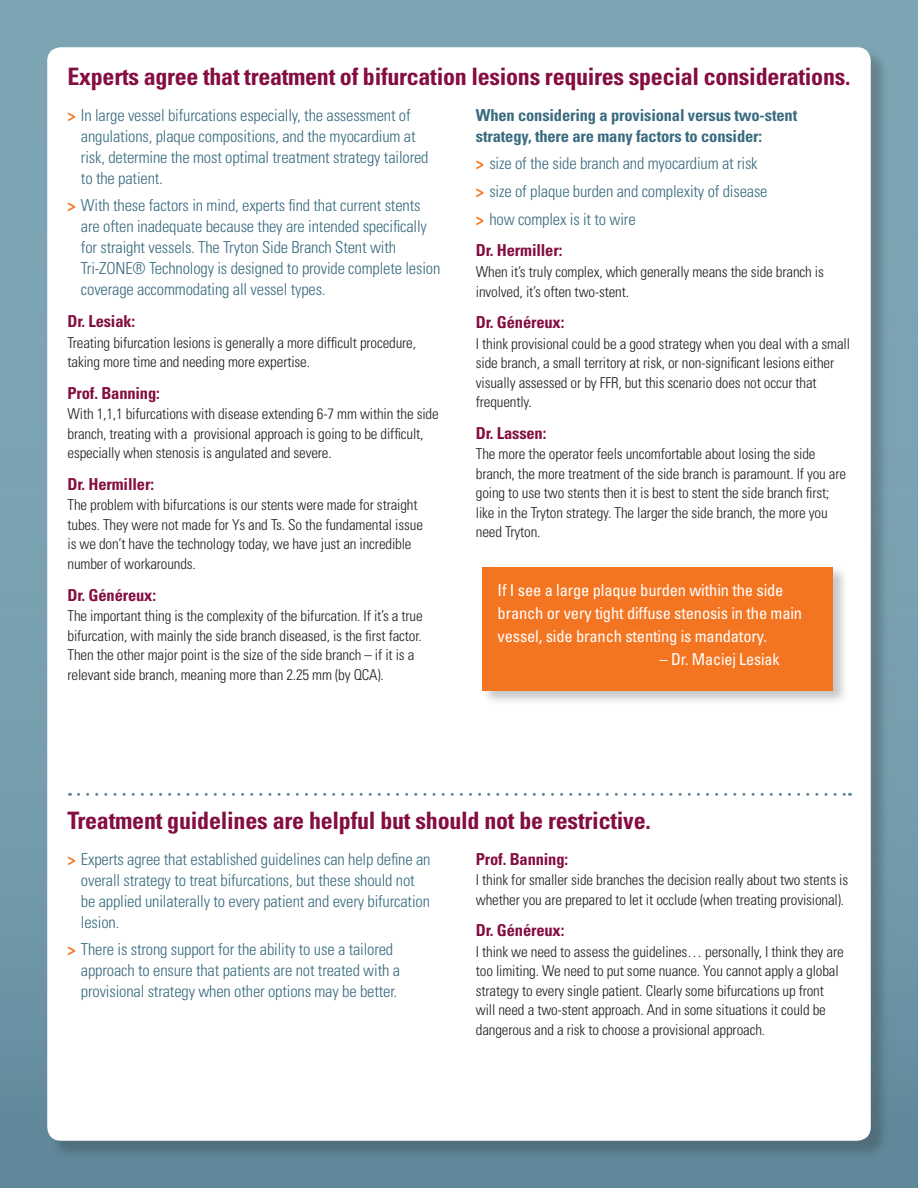
<style>
.page{position:relative;width:918px;height:1188px;background:#fff}
.page>*{position:absolute;margin:0;border:0;box-sizing:border-box;transform-origin:0 0}
.t1{font:700 condensed 24px "Univers LT Std";letter-spacing:-.01em;color:#840d41}
.t2{font:300 condensed 16.5px/21px "Univers LT Std";letter-spacing:-.01em;color:#396b7f}
.t3{font:condensed 16.5px/23.2px "Univers LT Std";letter-spacing:-.01em;color:#fff}
.t4{font:700 condensed 16.5px "Univers LT Std";letter-spacing:-.01em;color:#840d41}
.t5{font:700 condensed 16.5px/21px "Univers LT Std";letter-spacing:-.01em;color:#396b7f}
.t6{font:300 condensed 15px/19.5px "Univers LT Std";letter-spacing:-.01em;color:#231f20}
.s1{font-weight:700;color:#f47521}
</style>
<div class="page">
<div style="left:0;top:0;width:918px;height:1188px;background:linear-gradient(to bottom,#82aab9,#6790a1)"></div>
<div style="left:50px;top:50px;width:840px;height:1110px;background:#231f20;opacity:.25"></div>
<div style="left:47px;top:47px;width:824px;height:1094px;background:#fff;border-radius:14px"></div>
<svg style="left:78px;top:793px;width:772px;height:3px"></svg>
<div style="left:481px;top:565px;width:367px;height:140px;background:#231f20;opacity:.25"></div>
<div style="left:482px;top:567px;width:351px;height:124px;background:#f47521"></div>
<h1 class="t1" style="left:68px;top:62px;width:784px">Experts agree that treatment of bifurcation lesions requires special considerations.</h1>
<p class="t2" style="left:81px;top:104px;width:349px;text-indent:-13px"><span class="s1">&gt;</span> In large vessel bifurcations especially, the assessment of angulations, plaque compositions, and the myocardium at risk, determine the most optimal treatment strategy tailored to the patient.</p>
<p class="t2" style="left:81px;top:195px;width:361px;text-indent:-13px"><span class="s1">&gt;</span> With these factors in mind, experts find that current stents are often inadequate because they are intended specifically for straight vessels. The Tryton Side Branch Stent with Tri-ZONE® Technology is designed to provide complete lesion coverage accommodating all vessel types.</p>
<p class="t4" style="left:68px;top:311px;width:69px">Dr. Lesiak:</p>
<p class="t6" style="left:68px;top:332px;width:350px">Treating bifurcation lesions is generally a more difficult procedure, taking more time and needing more expertise.</p>
<p class="t4" style="left:68px;top:383px;width:94px">Prof. Banning:</p>
<p class="t6" style="left:68px;top:404px;width:373px">With 1,1,1 bifurcations with disease extending 6-7 mm within the side branch, treating with a provisional approach is going to be difficult, especially when stenosis is angulated and severe.</p>
<p class="t4" style="left:68px;top:474px;width:88px">Dr. Hermiller:</p>
<p class="t6" style="left:68px;top:495px;width:357px">The problem with bifurcations is our stents were made for straight tubes. They were not made for Ys and Ts. So the fundamental issue is we don’t have the technology today, we have just an incredible number of workarounds.</p>
<p class="t4" style="left:68px;top:585px;width:90px">Dr. Généreux:</p>
<p class="t6" style="left:68px;top:606px;width:357px">The important thing is the complexity of the bifurcation. If it’s a true bifurcation, with mainly the side branch diseased, is the first factor.<br>Then the other major point is the size of the side branch – if it is a relevant side branch, meaning more than 2.25 mm (by QCA).</p>
<p class="t5" style="left:476px;top:104px;width:323px">When considering a provisional versus two-stent strategy, there are many factors to consider:</p>
<p class="t2" style="left:476px;top:150px;width:293px;line-height:27.8px"><span class="s1">&gt;</span> size of the side branch and myocardium at risk <span class="s1">&gt;</span> size of plaque burden and complexity of disease <span class="s1">&gt;</span> how complex is it to wire</p>
<p class="t4" style="left:476px;top:240px;width:88px">Dr. Hermiller:</p>
<p class="t6" style="left:476px;top:262px;width:350px">When it’s truly complex, which generally means the side branch is involved, it’s often two-stent.</p>
<p class="t4" style="left:476px;top:312px;width:90px">Dr. Généreux:</p>
<p class="t6" style="left:476px;top:334px;width:376px">I think provisional could be a good strategy when you deal with a small side branch, a small territory at risk, or non-significant lesions either visually assessed or by FFR, but this scenario does not occur that frequently.</p>
<p class="t4" style="left:476px;top:423px;width:72px">Dr. Lassen:</p>
<p class="t6" style="left:476px;top:444px;width:372px">The more the operator feels uncomfortable about losing the side branch, the more treatment of the side branch is paramount. If you are going to use two stents then it is best to stent the side branch first; like in the Tryton strategy. The larger the side branch, the more you need Tryton.</p>
<p class="t3" style="left:498px;top:578px;width:306px">If I see a large plaque burden within the side branch or very tight diffuse stenosis in the main vessel, side branch stenting is mandatory.</p>
<p class="t3" style="left:660px;top:648px;width:122px">– Dr. Maciej Lesiak</p>
<h1 class="t1" style="left:68px;top:805px;width:585px">Treatment guidelines are helpful but should not be restrictive.</h1>
<p class="t2" style="left:81px;top:848px;width:351px;text-indent:-13px"><span class="s1">&gt;</span> Experts agree that established guidelines can help define an overall strategy to treat bifurcations, but these should not be applied unilaterally to every patient and every bifurcation lesion.</p>
<p class="t2" style="left:81px;top:939px;width:321px;text-indent:-13px"><span class="s1">&gt;</span> There is strong support for the ability to use a tailored approach to ensure that patients are not treated with a provisional strategy when other options may be better.</p>
<p class="t4" style="left:476px;top:849px;width:94px">Prof. Banning:</p>
<p class="t6" style="left:476px;top:870px;width:374px">I think for smaller side branches the decision really about two stents is whether you are prepared to let it occlude (when treating provisional).</p>
<p class="t4" style="left:476px;top:920px;width:90px">Dr. Généreux:</p>
<p class="t6" style="left:476px;top:942px;width:369px">I think we need to assess the guidelines… personally, I think they are too limiting. We need to put some nuance. You cannot apply a global strategy to every single patient. Clearly some bifurcations up front will need a two-stent approach. And in some situations it could be dangerous and a risk to choose a provisional approach.</p>
</div>
